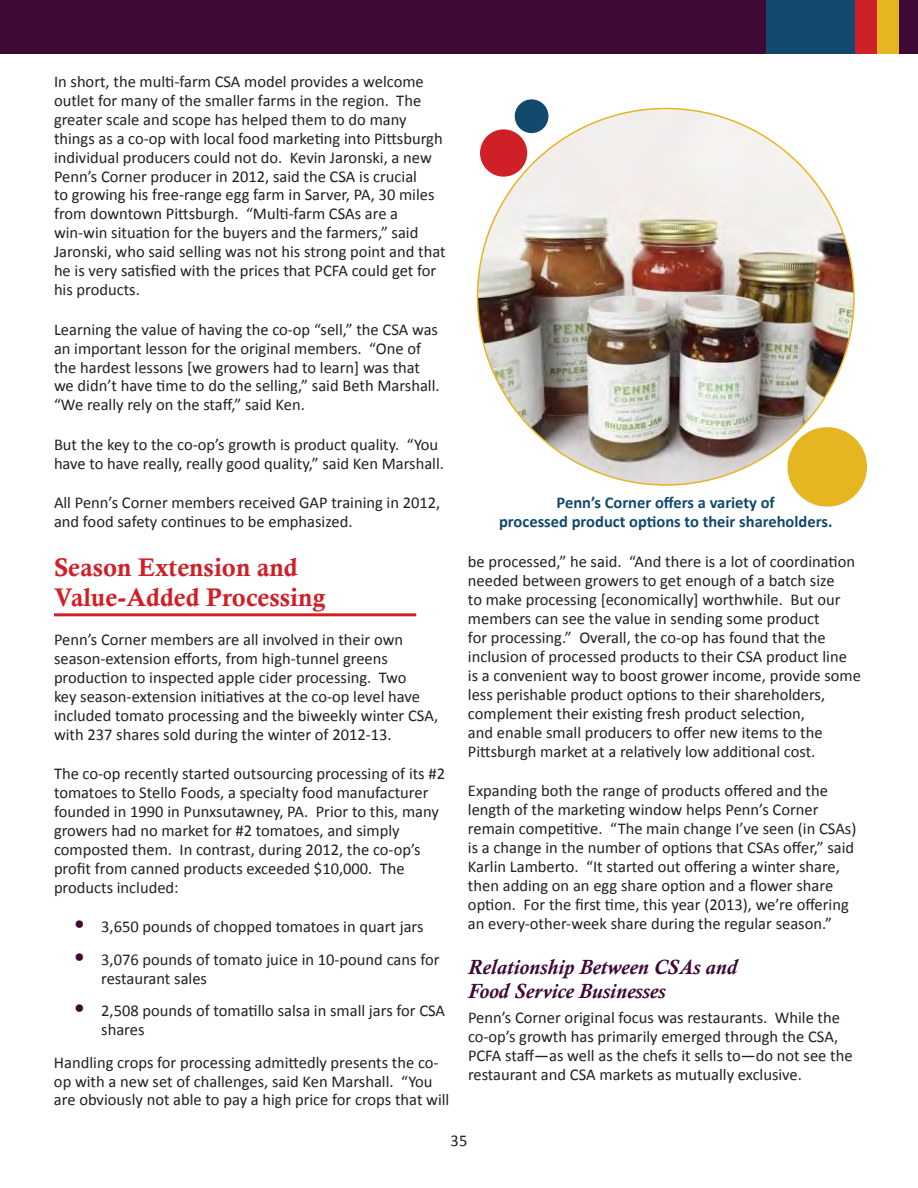
<style>
.page{position:relative;width:918px;height:1188px;background:#fff}
.page>*{position:absolute;margin:0;border:0;box-sizing:border-box;transform-origin:0 0}
.Heading_3{font:25.5px/29.2px "Calis MT Bol";color:#d02027}
.Heading_4{font:italic 700 21px/24.2px "Calisto";color:#3e0933}
.t1{font:16.5px/18.9px "Calibri";color:#231f20}
.t2{font:700 16.5px/18.9px "Calibri";color:#12496c;text-align:center}
.s1{font-family:"Corbel";font-size:24px;color:#3e0933}
</style>
<div class="page">
<div style="left:0;top:0;width:918px;height:54px;background:#3e0933"></div>
<div style="left:766px;top:0;width:111px;height:54px;background:#12496c"></div>
<div style="left:855px;top:0;width:22px;height:54px;background:#d02027"></div>
<div style="left:877px;top:0;width:22px;height:54px;background:#e5b621"></div>
<hr style="left:54px;top:613px;width:362px;height:3px;background:#d02027">
<img style="left:478px;top:109px;width:376px;height:376px">
<div style="left:788px;top:427px;width:79px;height:80px;background:#e5b621;border-radius:50%"></div>
<div style="left:480px;top:129px;width:47px;height:48px;background:#d02027;border-radius:50%"></div>
<div style="left:515px;top:99px;width:33px;height:34px;background:#12496c;border-radius:50%"></div>
<p class="t1" style="left:54px;top:72px;width:393px">In short, the multi-farm CSA model provides a welcome outlet for many of the smaller farms in the region. The greater scale and scope has helped them to do many things as a co-op with local food marketing into Pittsburgh individual producers could not do. Kevin Jaronski, a new Penn’s Corner producer in 2012, said the CSA is crucial<br>to growing his free-range egg farm in Sarver, PA, 30 miles from downtown Pittsburgh. “Multi-farm CSAs are a win-win situation for the buyers and the farmers,” said Jaronski, who said selling was not his strong point and that he is very satisfied with the prices that PCFA could get for his products.</p>
<p class="t1" style="left:54px;top:320px;width:387px">Learning the value of having the co-op “sell,” the CSA was an important lesson for the original members. “One of the hardest lessons [we growers had to learn] was that we didn’t have time to do the selling,” said Beth Marshall. “We really rely on the staff,” said Ken.</p>
<p class="t1" style="left:54px;top:435px;width:391px">But the key to the co-op’s growth is product quality. “You have to have really, really good quality,” said Ken Marshall.</p>
<p class="t1" style="left:54px;top:493px;width:388px">All Penn’s Corner members received GAP training in 2012, and food safety continues to be emphasized.</p>
<p class="Heading_3" style="left:54px;top:553px;width:273px">Season Extension and<br>Value-Added Processing</p>
<p class="t1" style="left:54px;top:630px;width:386px">Penn’s Corner members are all involved in their own season-extension efforts, from high-tunnel greens production to inspected apple cider processing. Two<br>key season-extension initiatives at the co-op level have included tomato processing and the biweekly winter CSA, with 237 shares sold during the winter of 2012-13.</p>
<p class="t1" style="left:54px;top:764px;width:393px">The co-op recently started outsourcing processing of its #2 tomatoes to Stello Foods, a specialty food manufacturer founded in 1990 in Punxsutawney, PA. Prior to this, many growers had no market for #2 tomatoes, and simply composted them. In contrast, during 2012, the co-op’s profit from canned products exceeded $10,000. The products included:</p>
<p class="t1" style="left:74px;top:917px;width:351px"><span class="s1">•</span> 3,650 pounds of chopped tomatoes in quart jars</p>
<p class="t1" style="left:101px;top:950px;width:340px;text-indent:-27px"><span class="s1">•</span> 3,076 pounds of tomato juice in 10-pound cans for restaurant sales</p>
<p class="t1" style="left:101px;top:1001px;width:345px;text-indent:-27px"><span class="s1">•</span> 2,508 pounds of tomatillo salsa in small jars for CSA shares</p>
<p class="t1" style="left:54px;top:1053px;width:397px">Handling crops for processing admittedly presents the co&shy;op with a new set of challenges, said Ken Marshall. “You are obviously not able to pay a high price for crops that will</p>
<p class="t2" style="left:499px;top:493px;width:335px">Penn’s Corner offers a variety of<br>processed product options to their shareholders.</p>
<p class="t1" style="left:468px;top:552px;width:394px">be processed,” he said. “And there is a lot of coordination needed between growers to get enough of a batch size<br>to make processing [economically] worthwhile. But our members can see the value in sending some product<br>for processing.” Overall, the co-op has found that the inclusion of processed products to their CSA product line is a convenient way to boost grower income, provide some less perishable product options to their shareholders, complement their existing fresh product selection,<br>and enable small producers to offer new items to the Pittsburgh market at a relatively low additional cost.</p>
<p class="t1" style="left:468px;top:781px;width:390px">Expanding both the range of products offered and the length of the marketing window helps Penn’s Corner remain competitive. “The main change I’ve seen (in CSAs) is a change in the number of options that CSAs offer,” said Karlin Lamberto. “It started out offering a winter share, then adding on an egg share option and a flower share option. For the first time, this year (2013), we’re offering an every-other-week share during the regular season.”</p>
<p class="Heading_4" style="left:468px;top:955px;width:271px">Relationship Between CSAs and<br>Food Service Businesses</p>
<p class="t1" style="left:468px;top:1009px;width:386px">Penn’s Corner original focus was restaurants. While the co-op’s growth has primarily emerged through the CSA, PCFA staff—as well as the chefs it sells to—do not see the restaurant and CSA markets as mutually exclusive.</p>
<p class="t1" style="left:451px;top:1132px;width:18px">35</p>
</div>
